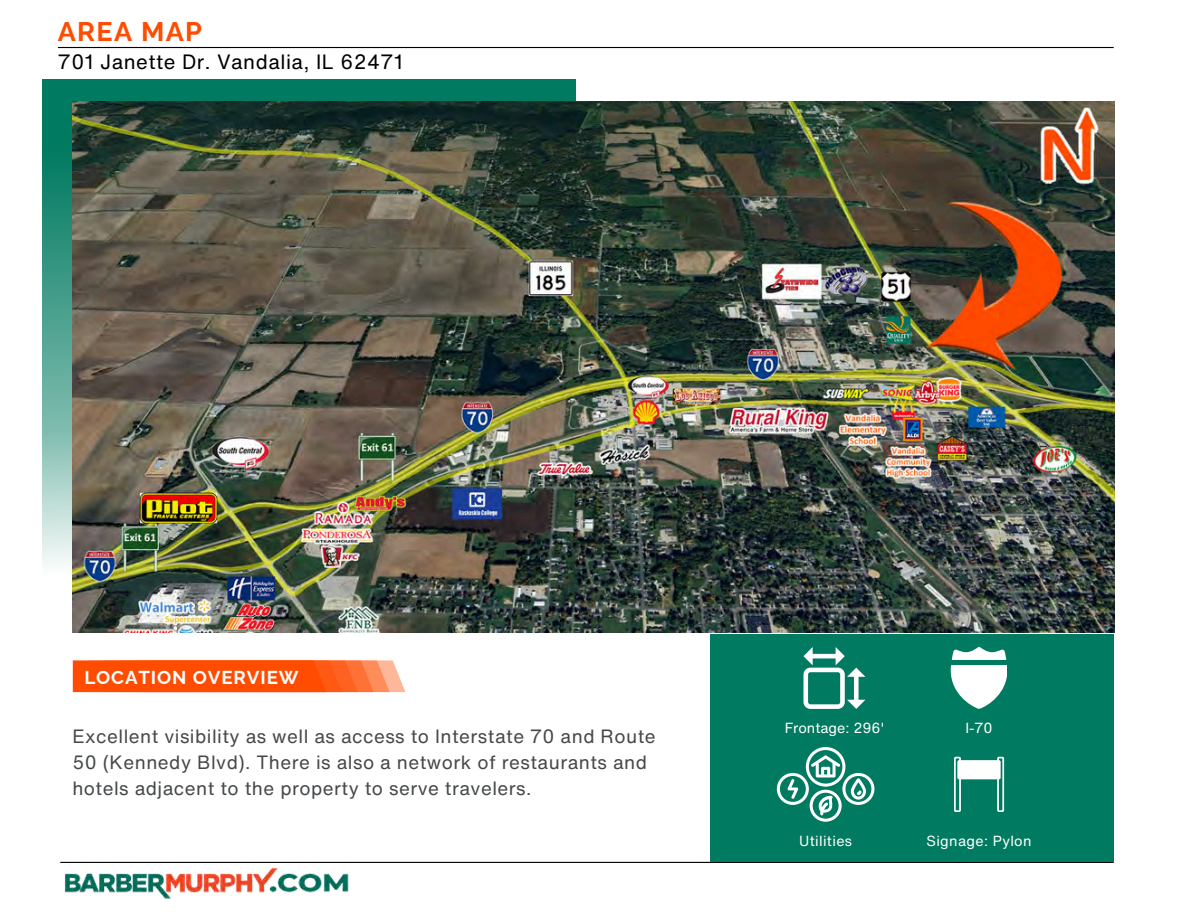
<style>
.page{position:relative;width:1188px;height:918px;background:#fff}
.page>*{position:absolute;margin:0;border:0;box-sizing:border-box;transform-origin:0 0}
.t1{font:700 27px "Raleway";letter-spacing:.045em;color:#ff4c00}
.t2{font:20.25px "Helvetica Now Text";letter-spacing:.025em;color:#000}
.t3{font:18.75px/25.8px "Helvetica Now Text";letter-spacing:.025em;color:#45484a}
.t4{font:700 18.75px "Raleway";letter-spacing:.045em;color:#fff}
.t5{font:14.25px "Helvetica Now Text";letter-spacing:.025em;color:#fff}
.t6{font:14.25px "Helvetica Now Text";color:#fff}
</style>
<div class="page">
<hr style="left:58px;top:47px;width:1056px;height:1px;background:#000">
<hr style="left:60px;top:862px;width:1054px;height:1px;background:#000">
<img style="left:64px;top:867px;width:285px;height:32px">
<svg style="left:42px;top:79px;width:534px;height:486px;background:#31927d"></svg>
<svg style="left:73px;top:661px;width:332px;height:31px;background:#ff5a14"></svg>
<img style="left:72px;top:102px;width:1042px;height:531px">
<div style="left:710px;top:634px;width:404px;height:228px;background:#007a60"></div>
<svg style="left:803px;top:647px;width:62px;height:62px"></svg>
<svg style="left:951px;top:647px;width:56px;height:62px"></svg>
<svg style="left:777px;top:747px;width:97px;height:74px"></svg>
<svg style="left:954px;top:757px;width:50px;height:55px"></svg>
<p class="t1" style="left:58px;top:15px;width:146px">AREA MAP</p>
<h2 class="t2" style="left:58px;top:47px;width:347px">701 Janette Dr. Vandalia, IL 62471</h2>
<p class="t4" style="left:84px;top:666px;width:216px">LOCATION OVERVIEW</p>
<p class="t3" style="left:72px;top:723px;width:585px">Excellent visibility as well as access to Interstate 70 and Route<br>50 (Kennedy Blvd). There is also a network of restaurants and hotels adjacent to the property to serve travelers.</p>
<p class="t6" style="left:785px;top:717px;width:101px">Frontage: 296'</p>
<p class="t5" style="left:965px;top:717px;width:29px">I-70</p>
<p class="t5" style="left:799px;top:830px;width:55px">Utilities</p>
<p class="t5" style="left:926px;top:830px;width:107px">Signage: Pylon</p>
</div>
